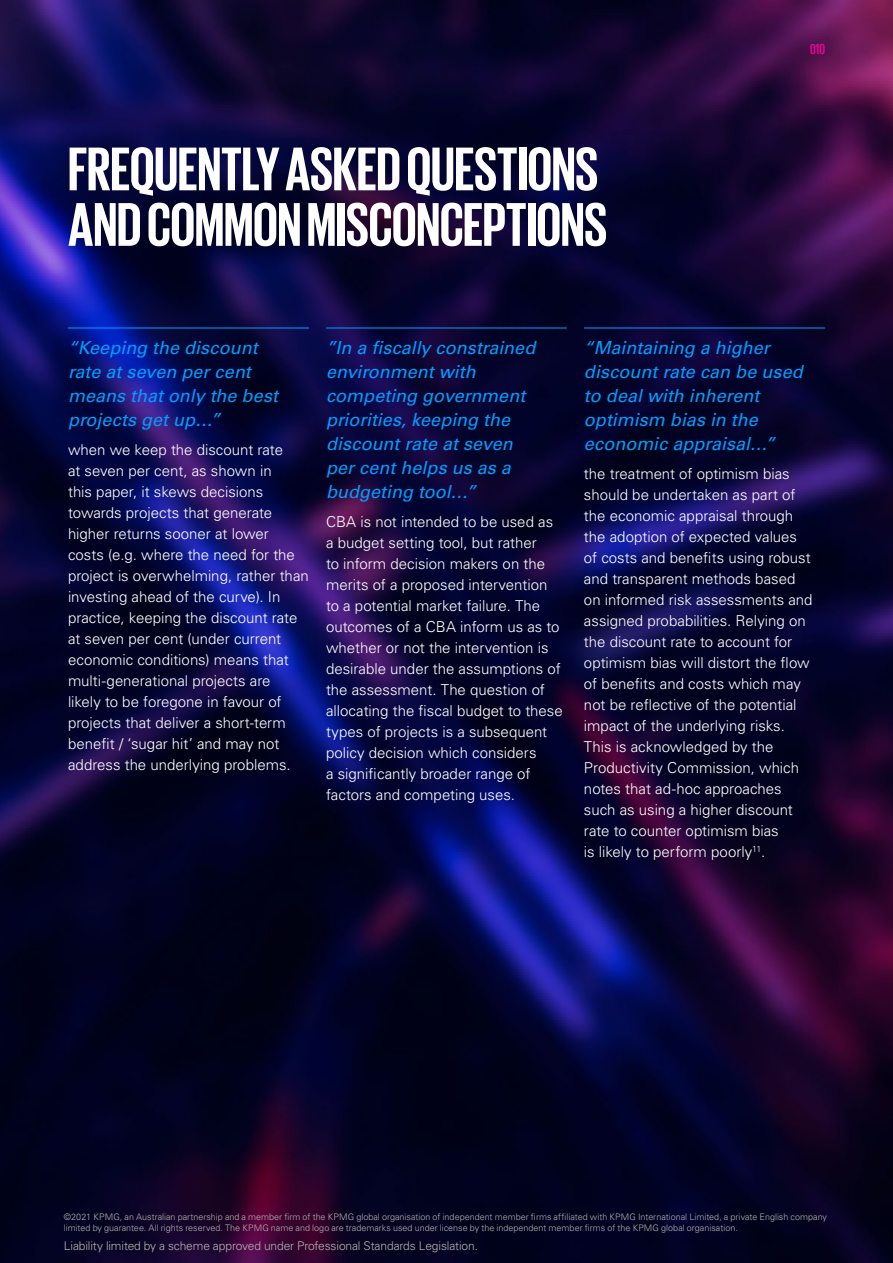
<style>
.page{position:relative;width:893px;height:1263px;background:#fff}
.page>*{position:absolute;margin:0;border:0;box-sizing:border-box;transform-origin:0 0}
.t1{font:700 63px/55.5px "Giorgio Sans";letter-spacing:-.005em;color:#fff}
.FAQ{font:italic 18px/24px "Univers LT Std";color:#009eff}
.Body{font:300 15px/21px "Univers LT Std";color:#fff}
.t2{font:500 15px "Giorgio Sans";color:#ff00a4}
.t3{font:300 12px "Univers LT Std";letter-spacing:-.01em;color:#b3b2b2}
.t4{font:300 9px/10.8px "Univers LT Std";color:#b3b2b2}
</style>
<div class="page">
<img style="left:0;top:0;width:893px;height:1263px">
<hr style="left:68px;top:328px;width:241px;height:1px;background:#009eff">
<hr style="left:326px;top:328px;width:241px;height:1px;background:#009eff">
<hr style="left:584px;top:328px;width:241px;height:1px;background:#009eff">
<h1 class="t1" style="left:68px;top:139px;width:541px">FREQUENTLY ASKED QUESTIONS<br>AND COMMON MISCONCEPTIONS</h1>
<p class="t2" style="left:810px;top:41px;width:16px">010</p>
<p class="FAQ" style="left:68px;top:336px;width:212px">“Keeping the discount rate at seven per cent means that only the best projects get up…”</p>
<p class="Body" style="left:68px;top:440px;width:242px">when we keep the discount rate<br>at seven per cent, as shown in<br>this paper, it skews decisions towards projects that generate higher returns sooner at lower<br>costs (e.g. where the need for the project is overwhelming, rather than investing ahead of the curve). In practice, keeping the discount rate at seven per cent (under current economic conditions) means that multi-generational projects are<br>likely to be foregone in favour of projects that deliver a short-term benefit / ‘sugar hit’ and may not address the underlying problems.</p>
<p class="FAQ" style="left:326px;top:336px;width:211px">”In a fiscally constrained environment with competing government priorities, keeping the discount rate at seven per cent helps us as a budgeting tool…”</p>
<p class="Body" style="left:326px;top:512px;width:238px">CBA is not intended to be used as a budget setting tool, but rather<br>to inform decision makers on the merits of a proposed intervention to a potential market failure. The outcomes of a CBA inform us as to whether or not the intervention is desirable under the assumptions of the assessment. The question of allocating the fiscal budget to these types of projects is a subsequent policy decision which considers<br>a significantly broader range of factors and competing uses.</p>
<p class="FAQ" style="left:584px;top:336px;width:220px">“Maintaining a higher discount rate can be used to deal with inherent optimism bias in the economic appraisal…”</p>
<p class="Body" style="left:584px;top:464px;width:230px">the treatment of optimism bias should be undertaken as part of the economic appraisal through the adoption of expected values of costs and benefits using robust and transparent methods based on informed risk assessments and assigned probabilities. Relying on the discount rate to account for optimism bias will distort the flow of benefits and costs which may not be reflective of the potential impact of the underlying risks.<br>This is acknowledged by the<br>Productivity Commission, which notes that ad-hoc approaches such as using a higher discount rate to counter optimism bias<br>is likely to perform poorly<sup>11</sup>.</p>
<p class="t4" style="left:64px;top:1212px;width:765px">©2021 KPMG, an Australian partnership and a member firm of the KPMG global organisation of independent member firms affiliated with KPMG International Limited, a private English company limited by guarantee. All rights reserved. The KPMG name and logo are trademarks used under license by the independent member firms of the KPMG global organisation.</p>
<p class="t3" style="left:64px;top:1238px;width:416px">Liability limited by a scheme approved under Professional Standards Legislation.</p>
</div>
